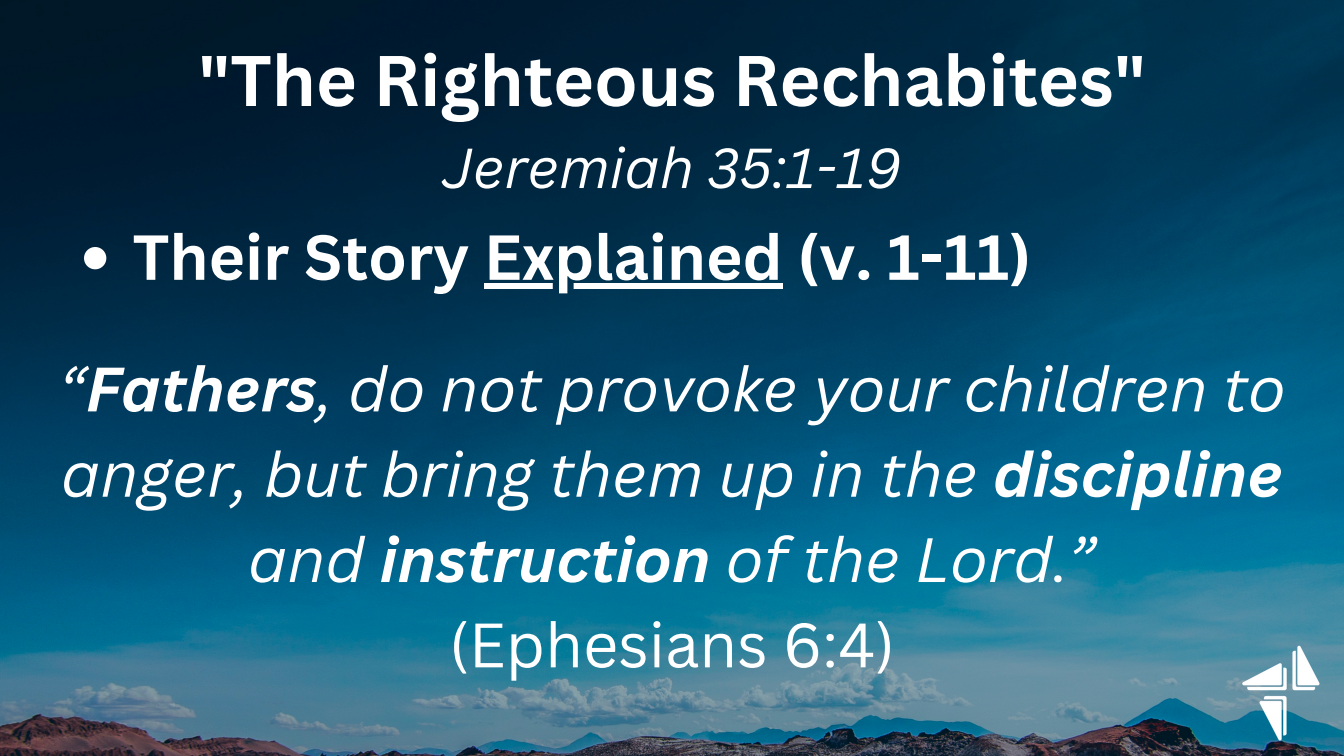
<style>
.page{position:relative;width:1344px;height:756px;background:#fff}
.page>*{position:absolute;margin:0;border:0;box-sizing:border-box;transform-origin:0 0}
.t1{font:700 70px "Canva Sans";color:#fff}
.t2{font:700 62.12px "Canva Sans";color:#fff}
.t3{font:italic 61.25px/85.3px "Canva Sans";color:#fff;text-align:center}
.t4{font:61.25px "Canva Sans";color:#fff}
.t5{font:italic 55.12px "Canva Sans";color:#fff}
.s1{font-weight:700}
</style>
<div class="page">
<img style="left:0;top:0;width:1344px;height:756px">
<svg style="left:84px;top:247px;width:22px;height:22px"></svg>
<div style="left:484px;top:283px;width:299px;height:6px;background:#fff"></div>
<p class="t1" style="left:198px;top:31px;width:949px">"The Righteous Rechabites"</p>
<p class="t5" style="left:442px;top:129px;width:461px">Jeremiah 35:1-19</p>
<p class="t2" style="left:133px;top:213px;width:900px">Their Story Explained (v. 1-11)</p>
<p class="t3" style="left:58px;top:345px;width:1229px">“<span class="s1">Fathers</span>, do not provoke your children to anger, but bring them up in the <span class="s1">discipline </span>and <span class="s1">instruction</span> of the Lord.”</p>
<p class="t4" style="left:449px;top:602px;width:448px">(Ephesians 6:4)</p>
</div>
